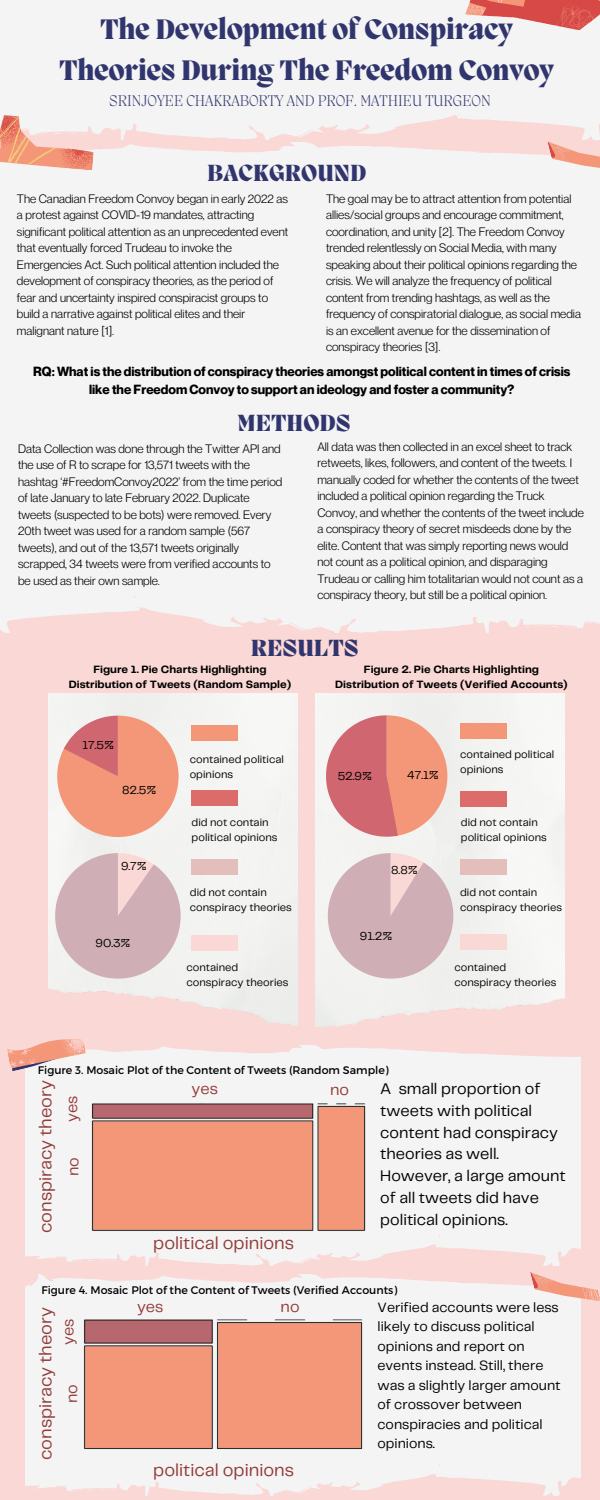
<style>
.page{position:relative;width:600px;height:1500px;background:#fad8d5}
.page>*{position:absolute;margin:0;border:0;box-sizing:border-box;transform-origin:0 0}
.t1{font:800 29px/40.5px "Migra";color:#31356e;text-align:center}
.t2{font:800 24px "Migra";color:#31356e}
.t3{font:18px "Telegraf";color:#923b39}
.t4{font:16px/21.8px "Telegraf";color:#000}
.t5{font:200 16px "Migra";color:#31356e}
.t6{font:16px "Telegraf";color:#923b39}
.t7{font:14px/19.5px "Telegraf";color:#000}
.t8{font:700 13px/18px "Neue Montreal";color:#000;text-align:center}
.t9{font:12px/16.5px "Neue Montreal";color:#000}
.t10{font:12px "Telegraf";color:#000}
.t11{font:11px/15px "Telegraf";color:#000}
.t12{font:700 11px/15px "Telegraf";color:#000;text-align:center}
.t13{font:11px "Montserrat";color:#000}
</style>
<div class="page">
<div style="left:0;top:0;width:600px;height:140px;background:#f4f4f4"></div>
<div style="left:0;top:143px;width:600px;height:224px;background:#f4f4f4"></div>
<div style="left:0;top:367px;width:600px;height:266px;background:#f4f4f4"></div>
<div style="left:49px;top:694px;width:249px;height:300px;background:#f3f4f2"></div>
<svg style="left:57px;top:716px;width:122px;height:121px"></svg>
<div style="left:316px;top:694px;width:249px;height:316px;background:#f3f4f2"></div>
<svg style="left:547px;top:126px;width:53px;height:60px"></svg>
<svg style="left:465px;top:0;width:135px;height:58px"></svg>
<svg style="left:55px;top:853px;width:126px;height:126px"></svg>
<svg style="left:326px;top:715px;width:121px;height:122px"></svg>
<svg style="left:328px;top:853px;width:125px;height:126px"></svg>
<div style="left:452px;top:1052px;width:128px;height:205px;background:#f4f4f4"></div>
<img style="left:25px;top:994px;width:427px;height:263px">
<svg style="left:25px;top:1279px;width:555px;height:216px;fill:#f4f4f4"></svg>
<img style="left:28px;top:1236px;width:380px;height:260px">
<div style="left:192px;top:725px;width:46px;height:16px;background:#f49678"></div>
<svg style="left:0;top:115px;width:96px;height:55px"></svg>
<div style="left:192px;top:790px;width:46px;height:16px;background:#db6c69"></div>
<div style="left:192px;top:935px;width:46px;height:16px;background:#fad8d5"></div>
<div style="left:192px;top:860px;width:46px;height:15px;background:#e4bebb"></div>
<div style="left:460px;top:724px;width:47px;height:15px;background:#f49678"></div>
<div style="left:460px;top:791px;width:47px;height:16px;background:#db6c69"></div>
<div style="left:460px;top:860px;width:47px;height:15px;background:#e4bebb"></div>
<div style="left:460px;top:934px;width:47px;height:15px;background:#fad8d5"></div>
<svg style="left:7px;top:1033px;width:79px;height:38px"></svg>
<svg style="left:530px;top:1257px;width:70px;height:59px"></svg>
<h1 class="t1" style="left:59px;top:12px;width:496px">The Development of Conspiracy<br>Theories During The Freedom Convoy</h1>
<h3 class="t5" style="left:109px;top:93px;width:383px">SRINJOYEE CHAKRABORTY AND PROF. MATHIEU TURGEON</h3>
<h2 class="t2" style="left:207px;top:162px;width:161px">BACKGROUND</h2>
<p class="t9" style="left:17px;top:190px;width:273px">The Canadian Freedom Convoy began in early 2022 as a protest against COVID-19 mandates, attracting significant political attention as an unprecedented event that eventually forced Trudeau to invoke the Emergencies Act. Such political attention included the development of conspiracy theories, as the period of fear and uncertainty inspired conspiracist groups to build a narrative against political elites and their malignant nature [1].</p>
<p class="t9" style="left:326px;top:190px;width:257px">The goal may be to attract attention from potential allies/social groups and encourage commitment, coordination, and unity [2]. The Freedom Convoy trended relentlessly on Social Media, with many speaking about their political opinions regarding the crisis. We will analyze the frequency of political content from trending hashtags, as well as the frequency of conspiratorial dialogue, as social media is an excellent avenue for the dissemination of conspiracy theories [3].</p>
<p class="t8" style="left:33px;top:362px;width:539px">RQ: What is the distribution of conspiracy theories amongst political content in times of crisis like the Freedom Convoy to support an ideology and foster a community?</p>
<h2 class="t2" style="left:238px;top:412px;width:115px">METHODS</h2>
<p class="t9" style="left:18px;top:440px;width:266px">Data Collection was done through the Twitter API and the use of R to scrape for 13,571 tweets with the hashtag ‘#FreedomConvoy2022’ from the time period of late January to late February 2022. Duplicate tweets (suspected to be bots) were removed. Every 20th tweet was used for a random sample (567 tweets), and out of the 13,571 tweets originally scrapped, 34 tweets were from verified accounts to be used as their own sample.</p>
<p class="t9" style="left:317px;top:438px;width:268px">All data was then collected in an excel sheet to track retweets, likes, followers, and content of the tweets. I manually coded for whether the contents of the tweet included a political opinion regarding the Truck Convoy, and whether the contents of the tweet include a conspiracy theory of secret misdeeds done by the elite. Content that was simply reporting news would not count as a political opinion, and disparaging Trudeau or calling him totalitarian would not count as a conspiracy theory, but still be a political opinion.</p>
<h2 class="t2" style="left:251px;top:636px;width:109px">RESULTS</h2>
<p class="t12" style="left:69px;top:662px;width:224px">Figure 1. Pie Charts Highlighting<br>Distribution of Tweets (Random Sample)</p>
<p class="t12" style="left:335px;top:662px;width:234px">Figure 2. Pie Charts Highlighting<br>Distribution of Tweets (Verified Accounts)</p>
<p class="t10" style="left:83px;top:740px;width:33px">17.5%</p>
<p class="t10" style="left:122px;top:785px;width:36px">82.5%</p>
<p class="t10" style="left:121px;top:860px;width:27px">9.7%</p>
<p class="t10" style="left:96px;top:938px;width:36px">90.3%</p>
<p class="t11" style="left:190px;top:752px;width:96px">contained political opinions</p>
<p class="t11" style="left:192px;top:815px;width:87px">did not contain political opinions</p>
<p class="t11" style="left:190px;top:886px;width:103px">did not contain conspiracy theories</p>
<p class="t11" style="left:187px;top:960px;width:103px">contained conspiracy theories</p>
<p class="t10" style="left:338px;top:771px;width:36px">52.9%</p>
<p class="t10" style="left:407px;top:770px;width:33px">47.1%</p>
<p class="t10" style="left:391px;top:865px;width:28px">8.8%</p>
<p class="t10" style="left:360px;top:931px;width:34px">91.2%</p>
<p class="t11" style="left:460px;top:747px;width:96px">contained political opinions</p>
<p class="t11" style="left:461px;top:815px;width:87px">did not contain political opinions</p>
<p class="t11" style="left:460px;top:886px;width:103px">did not contain conspiracy theories</p>
<p class="t11" style="left:454px;top:960px;width:103px">contained conspiracy theories</p>
<p class="t13" style="left:38px;top:1063px;width:352px">Figure 3. Mosaic Plot of the Content of Tweets (Random Sample)</p>
<h3 class="t3" style="left:38px;top:1233px;width:155px;rotate:-90deg">conspiracy theory</h3>
<h3 class="t6" style="left:65px;top:1122px;width:28px;rotate:-90deg">yes</h3>
<h3 class="t6" style="left:66px;top:1176px;width:20px;rotate:-90deg">no</h3>
<h3 class="t6" style="left:192px;top:1082px;width:28px">yes</h3>
<h3 class="t6" style="left:330px;top:1083px;width:20px">no</h3>
<h3 class="t3" style="left:153px;top:1235px;width:142px">political opinions</h3>
<h3 class="t4" style="left:380px;top:1079px;width:187px">A small proportion of tweets with political content had conspiracy theories as well.<br>However, a large amount of all tweets did have political opinions.</h3>
<p class="t13" style="left:41px;top:1283px;width:357px">Figure 4. Mosaic Plot of the Content of Tweets (Verified Accounts)</p>
<h3 class="t3" style="left:38px;top:1460px;width:155px;rotate:-90deg">conspiracy theory</h3>
<h3 class="t6" style="left:61px;top:1345px;width:28px;rotate:-90deg">yes</h3>
<h3 class="t6" style="left:65px;top:1403px;width:20px;rotate:-90deg">no</h3>
<h3 class="t6" style="left:137px;top:1300px;width:28px">yes</h3>
<h3 class="t6" style="left:281px;top:1300px;width:20px">no</h3>
<h3 class="t3" style="left:153px;top:1462px;width:142px">political opinions</h3>
<p class="t7" style="left:378px;top:1298px;width:185px">Verified accounts were less likely to discuss political opinions and report on events instead. Still, there was a slightly larger amount of crossover between conspiracies and political opinions.</p>
</div>
